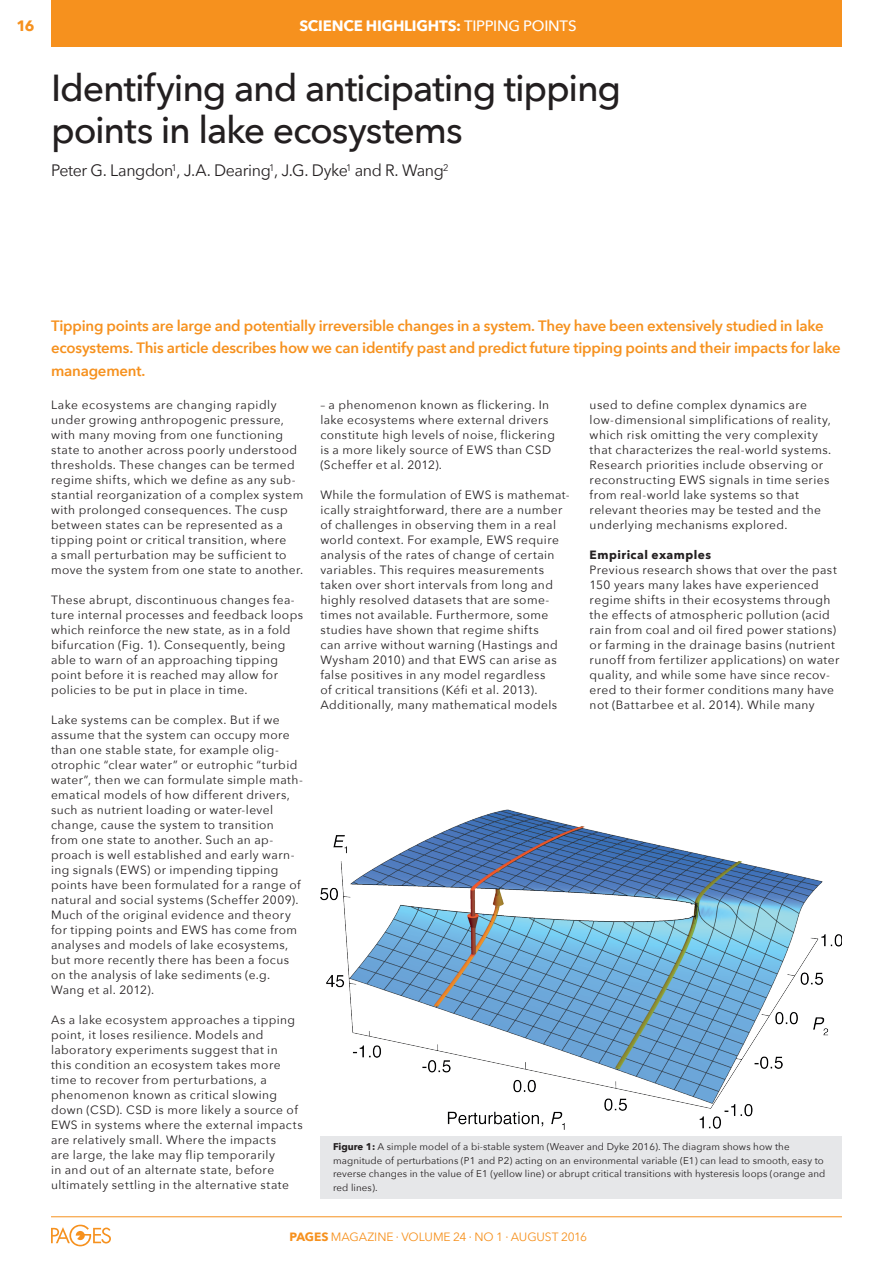
<style>
.page{position:relative;width:893px;height:1263px;background:#fff}
.page>*{position:absolute;margin:0;border:0;box-sizing:border-box;transform-origin:0 0}
.ARTICLE-Title{font:500 37.5px/42px "Avenir Next";letter-spacing:-.03em;color:#231f20}
.ARTICLE-Authors{font:16.5px "Avenir Next";letter-spacing:-.025em;color:#231f20}
.ARTICLE-Abstract{font:600 15px/22.5px "Avenir Next";letter-spacing:-.015em;color:#f6911e}
.HEADER-Title{font:700 15px "Avenir Next";letter-spacing:-.015em;color:#fff}
.PAGE_NUMBER{font:700 15px "Avenir Next";color:#f6911e}
._3col-text{font:12px/15px "Avenir Next";letter-spacing:.035em;color:#231f20}
.t1{font:12px "Avenir Next";letter-spacing:-.005em;color:#f6911e}
._3col-subtitles{font:700 12px "Avenir Next";letter-spacing:.04em;color:#231f20}
.ARTICLE-Figure_Capti{font:9.75px/13.5px "Avenir Next";letter-spacing:.01em;color:#231f20}
.s1{font-weight:500}
.s2{font-weight:700}
</style>
<div class="page">
<hr style="left:51px;top:1216px;width:791px;height:1px;background:#f6911e">
<svg style="left:51px;top:1225px;width:60px;height:21px"></svg>
<div style="left:51px;top:0;width:791px;height:46px;background:#f6911e"></div>
<div style="left:320px;top:1136px;width:522px;height:63px;background:#e6e7e9"></div>
<img style="left:320px;top:810px;width:522px;height:319px">
<p class="PAGE_NUMBER" style="left:16px;top:13px;width:20px">16</p>
<p class="HEADER-Title" style="left:299px;top:12px;width:279px">SCIENCE HIGHLIGHTS: <span class="s1">Tipping points</span></p>
<p class="ARTICLE-Title" style="left:51px;top:66px;width:572px">Identifying and anticipating tipping points in lake ecosystems</p>
<p class="ARTICLE-Authors" style="left:51px;top:157px;width:399px">Peter G. Langdon<sup>1</sup>, J.A. Dearing<sup>1</sup>, J.G. Dyke<sup>1</sup> and R. Wang<sup>2</sup></p>
<p class="ARTICLE-Abstract" style="left:51px;top:314px;width:791px">Tipping points are large and potentially irreversible changes in a system. They have been extensively studied in lake ecosystems. This article describes how we can identify past and predict future tipping points and their impacts for lake management.</p>
<p class="_3col-text" style="left:51px;top:397px;width:254px">Lake ecosystems are changing rapidly under growing anthropogenic pressure, with many moving from one functioning state to another across poorly understood thresholds. These changes can be termed regime shifts, which we define as any sub&shy;stantial reorganization of a complex system with prolonged consequences. The cusp between states can be represented as a tipping point or critical transition, where<br>a small perturbation may be sufficient to move the system from one state to another.</p>
<p class="_3col-text" style="left:51px;top:592px;width:253px">These abrupt, discontinuous changes fea&shy;ture internal processes and feedback loops which reinforce the new state, as in a fold bifurcation (Fig. 1). Consequently, being able to warn of an approaching tipping point before it is reached may allow for policies to be put in place in time.</p>
<p class="_3col-text" style="left:51px;top:712px;width:253px">Lake systems can be complex. But if we assume that the system can occupy more than one stable state, for example olig&shy;otrophic “clear water” or eutrophic “turbid water”, then we can formulate simple math&shy;ematical models of how different drivers, such as nutrient loading or water-level change, cause the system to transition from one state to another. Such an ap&shy;proach is well established and early warn&shy;ing signals (EWS) or impending tipping points have been formulated for a range of natural and social systems (Scheffer 2009).<br>Much of the original evidence and theory for tipping points and EWS has come from analyses and models of lake ecosystems, but more recently there has been a focus on the analysis of lake sediments (e.g.<br>Wang et al. 2012).</p>
<p class="_3col-text" style="left:51px;top:1012px;width:253px">As a lake ecosystem approaches a tipping point, it loses resilience. Models and laboratory experiments suggest that in<br>this condition an ecosystem takes more time to recover from perturbations, a phenomenon known as critical slowing down (CSD). CSD is more likely a source of EWS in systems where the external impacts are relatively small. Where the impacts<br>are large, the lake may flip temporarily<br>in and out of an alternate state, before ultimately settling in the alternative state</p>
<p class="_3col-text" style="left:320px;top:397px;width:236px">– a phenomenon known as flickering. In lake ecosystems where external drivers constitute high levels of noise, flickering is a more likely source of EWS than CSD (Scheffer et al. 2012).</p>
<p class="_3col-text" style="left:320px;top:487px;width:251px">While the formulation of EWS is mathemat&shy;ically straightforward, there are a number of challenges in observing them in a real world context. For example, EWS require analysis of the rates of change of certain variables. This requires measurements taken over short intervals from long and highly resolved datasets that are some&shy;times not available. Furthermore, some studies have shown that regime shifts<br>can arrive without warning (Hastings and Wysham 2010) and that EWS can arise as false positives in any model regardless<br>of critical transitions (Kéfi et al. 2013).<br>Additionally, many mathematical models</p>
<p class="_3col-text" style="left:590px;top:397px;width:243px">used to define complex dynamics are low-dimensional simplifications of reality, which risk omitting the very complexity that characterizes the real-world systems.<br>Research priorities include observing or reconstructing EWS signals in time series from real-world lake systems so that relevant theories may be tested and the underlying mechanisms explored.</p>
<p class="_3col-subtitles" style="left:590px;top:544px;width:123px">Empirical examples</p>
<p class="_3col-text" style="left:590px;top:562px;width:251px">Previous research shows that over the past 150 years many lakes have experienced regime shifts in their ecosystems through the effects of atmospheric pollution (acid rain from coal and oil fired power stations) or farming in the drainage basins (nutrient runoff from fertilizer applications) on water quality, and while some have since recov&shy;ered to their former conditions many have not (Battarbee et al. 2014). While many</p>
<p class="ARTICLE-Figure_Capti" style="left:333px;top:1140px;width:494px"><span class="s2">Figure 1:</span> A simple model of a bi-stable system (Weaver and Dyke 2016). The diagram shows how the magnitude of perturbations (P1 and P2) acting on an environmental variable (E1) can lead to smooth, easy to reverse changes in the value of E1 (yellow line) or abrupt critical transitions with hysteresis loops (orange and red lines).</p>
<p class="t1" style="left:290px;top:1227px;width:239px"><span class="s2">PAGES</span> MAGAZINE ∙ VOLUME 24 ∙ NO 1 ∙ Augu</p>
<p class="t1" style="left:545px;top:1227px;width:44px">st 2016</p>
</div>
